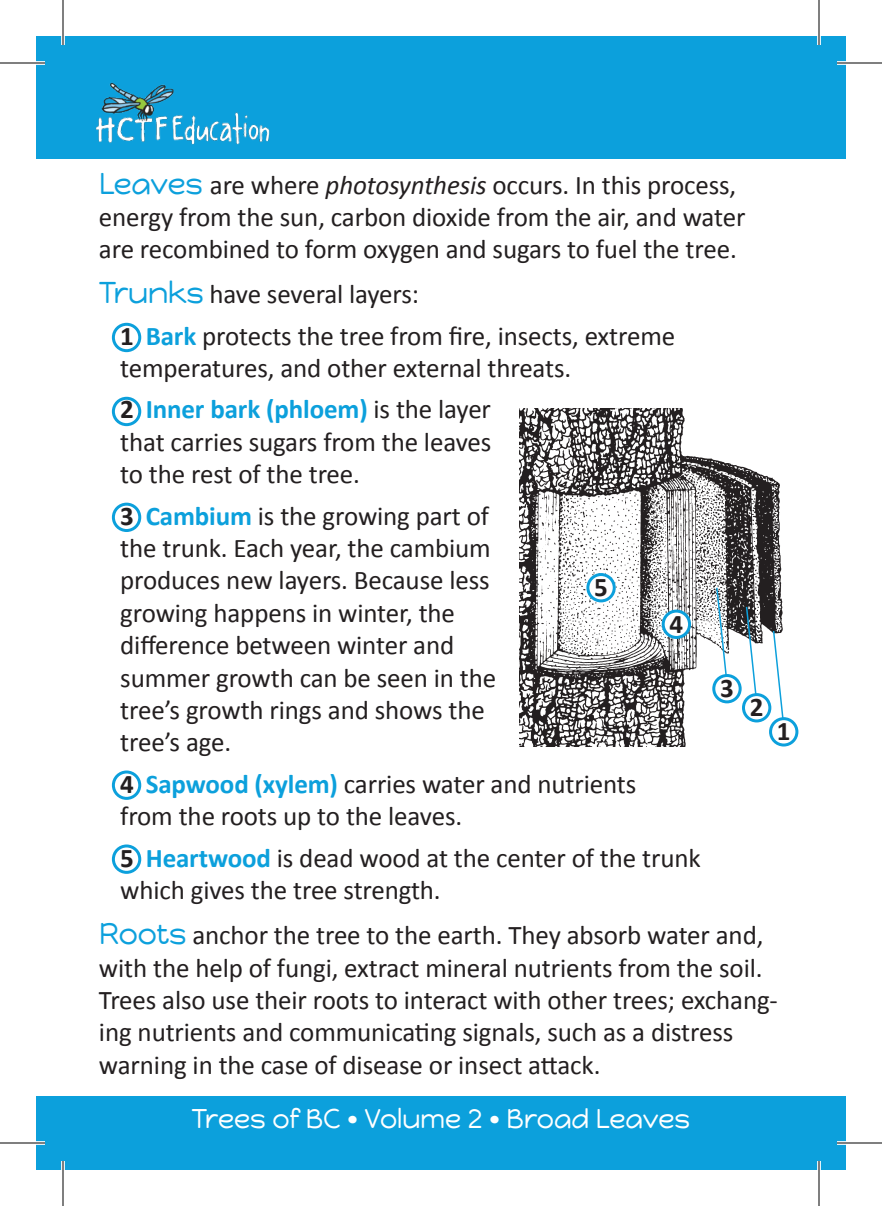
<style>
.page{position:relative;width:882px;height:1206px;background:#fff}
.page>*{position:absolute;margin:0;border:0;box-sizing:border-box;transform-origin:0 0}
.t1{font:27px/32.4px "Calibri";letter-spacing:-.005em;color:#231f20}
.t2{font:27px "Happy Monkey";color:#fff}
.t3{font:700 27px "Calibri";color:#231f20}
.s1{font-family:"Happy Monkey";font-size:30px;color:#0ca0dc}
.s2{font-style:italic}
.s3{font-weight:700}
.s4{font-weight:700;color:#0ca0dc}
</style>
<div class="page">
<div style="left:36px;top:36px;width:810px;height:122px;background:#0ca0dc"></div>
<div style="left:36px;top:1096px;width:810px;height:74px;background:#0ca0dc"></div>
<img style="left:96px;top:82px;width:174px;height:63px">
<img style="left:519px;top:408px;width:280px;height:339px">
<div style="left:112px;top:323px;width:29px;height:29px;border:3px solid #0ca0dc;border-radius:50%"></div>
<div style="left:112px;top:397px;width:29px;height:29px;border:3px solid #0ca0dc;border-radius:50%"></div>
<div style="left:112px;top:503px;width:29px;height:29px;border:3px solid #0ca0dc;border-radius:50%"></div>
<div style="left:112px;top:771px;width:29px;height:29px;border:3px solid #0ca0dc;border-radius:50%"></div>
<div style="left:112px;top:845px;width:29px;height:29px;border:3px solid #0ca0dc;border-radius:50%"></div>
<div style="left:769px;top:717px;width:29px;height:30px;border:3px solid #0ca0dc;border-radius:50%"></div>
<div style="left:742px;top:693px;width:29px;height:29px;border:3px solid #0ca0dc;border-radius:50%"></div>
<div style="left:712px;top:674px;width:30px;height:29px;border:3px solid #0ca0dc;border-radius:50%"></div>
<div style="left:663px;top:611px;width:27px;height:26px;background:#fff;border-radius:50%"></div>
<div style="left:662px;top:610px;width:29px;height:29px;border:3px solid #0ca0dc;border-radius:50%"></div>
<div style="left:588px;top:575px;width:26px;height:26px;background:#fff;border-radius:50%"></div>
<div style="left:586px;top:573px;width:30px;height:29px;border:3px solid #0ca0dc;border-radius:50%"></div>
<svg style="left:772px;top:629px;width:13px;height:92px"></svg>
<svg style="left:745px;top:605px;width:13px;height:92px"></svg>
<svg style="left:715px;top:586px;width:13px;height:92px"></svg>
<svg style="left:36px;top:61px;width:9px;height:4px"></svg>
<svg style="left:837px;top:61px;width:9px;height:4px"></svg>
<svg style="left:36px;top:1141px;width:9px;height:4px"></svg>
<svg style="left:837px;top:1141px;width:9px;height:4px"></svg>
<svg style="left:61px;top:36px;width:4px;height:9px"></svg>
<svg style="left:61px;top:1161px;width:4px;height:9px"></svg>
<svg style="left:817px;top:36px;width:4px;height:9px"></svg>
<svg style="left:817px;top:1161px;width:4px;height:9px"></svg>
<hr style="left:0;top:62px;width:45px;height:2px;background:#000">
<hr style="left:837px;top:62px;width:45px;height:2px;background:#000">
<hr style="left:0;top:1142px;width:45px;height:2px;background:#000">
<hr style="left:837px;top:1142px;width:45px;height:2px;background:#000">
<hr style="left:62px;top:0;width:2px;height:45px;background:#000">
<hr style="left:62px;top:1161px;width:2px;height:45px;background:#000">
<hr style="left:818px;top:0;width:2px;height:45px;background:#000">
<hr style="left:818px;top:1161px;width:2px;height:45px;background:#000">
<p class="t1" style="left:99px;top:168px;width:648px"><span class="s1">Leaves</span> are where <span class="s2">photosynthesis</span> occurs. In this process, energy from the sun, carbon dioxide from the air, and water are recombined to form oxygen and sugars to fuel the tree.</p>
<p class="t1" style="left:120px;top:274px;width:557px;line-height:41.4px;text-indent:-21px"><span class="s1">Trunks</span> have several layers:<br><span class="s3">1</span> <span class="s4">Bark</span> protects the tree from fire, insects, extreme</p>
<p class="t1" style="left:120px;top:348px;width:453px;line-height:41.4px">temperatures, and other external threats.<br><span class="s3">2</span> <span class="s4">Inner bark (phloem)</span> is the layer</p>
<p class="t1" style="left:120px;top:426px;width:373px">that carries sugars from the leaves to the rest of the tree.</p>
<p class="t1" style="left:120px;top:500px;width:378px"><span class="s3">3</span> <span class="s4">Cambium</span> is the growing part of the trunk. Each year, the cambium produces new layers. Because less growing happens in winter, the difference between winter and summer growth can be seen in the tree’s growth rings and shows the tree’s age.</p>
<p class="t1" style="left:120px;top:768px;width:518px"><span class="s3">4</span> <span class="s4">Sapwood (xylem)</span> carries water and nutrients from the roots up to the leaves.</p>
<p class="t1" style="left:120px;top:842px;width:582px"><span class="s3">5</span> <span class="s4">Heartwood</span> is dead wood at the center of the trunk which gives the tree strength.</p>
<p class="t1" style="left:99px;top:919px;width:680px"><span class="s1">Roots</span> anchor the tree to the earth. They absorb water and, with the help of fungi, extract mineral nutrients from the soil.<br>Trees also use their roots to interact with other trees; exchang&shy;ing nutrients and communicating signals, such as a distress warning in the case of disease or insect attack.</p>
<p class="t3" style="left:594px;top:570px;width:15px">5</p>
<p class="t3" style="left:670px;top:606px;width:15px">4</p>
<p class="t3" style="left:720px;top:671px;width:15px">3</p>
<p class="t3" style="left:750px;top:690px;width:15px">2</p>
<p class="t3" style="left:777px;top:714px;width:15px">1</p>
<p class="t2" style="left:192px;top:1102px;width:500px">Trees of BC • Volume 2 • Broad Leaves</p>
</div>
